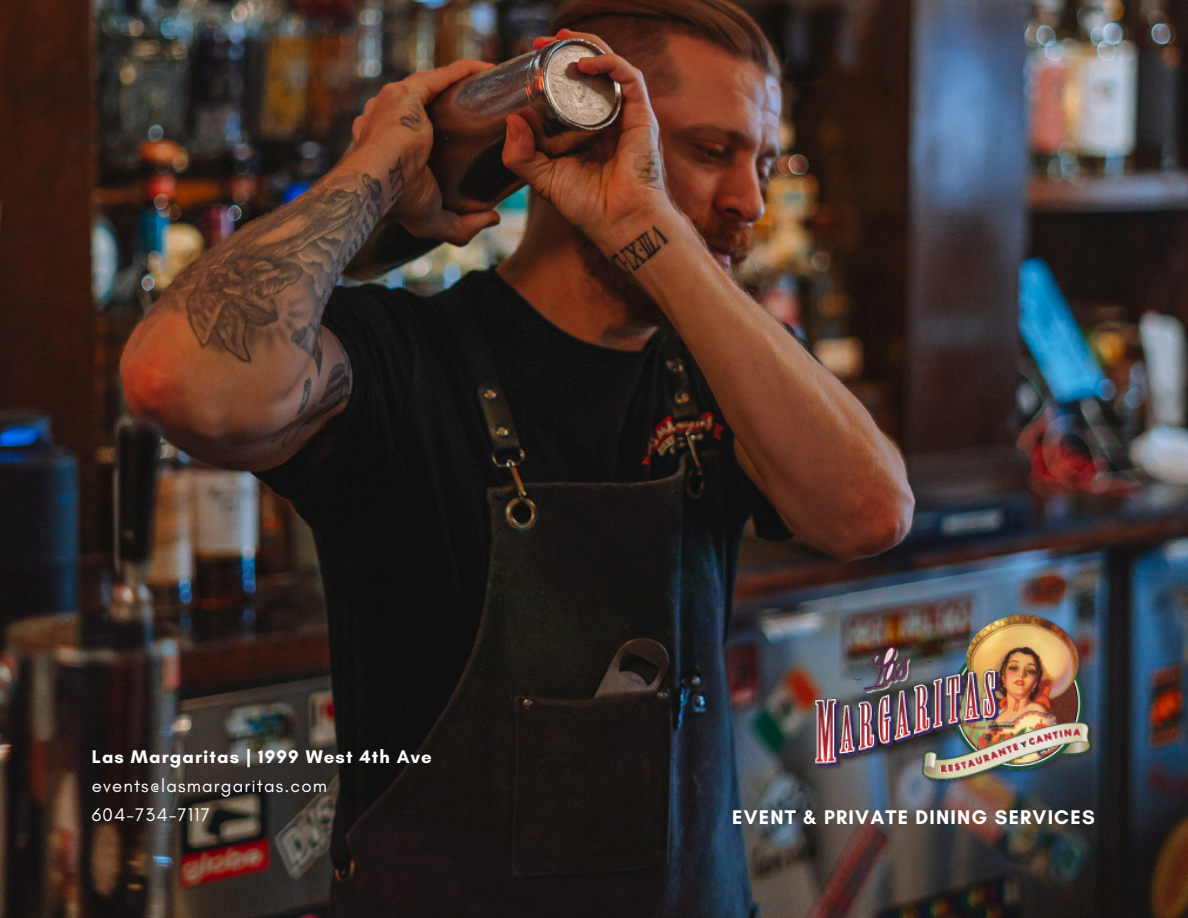
<style>
.page{position:relative;width:1188px;height:918px;background:#fff}
.page>*{position:absolute;margin:0;border:0;box-sizing:border-box;transform-origin:0 0}
.t1{font:700 20.1px "Glacial Indifference";letter-spacing:.06em;color:#fff}
.t2{font:18.6px "Glacial Indifference";letter-spacing:.06em;color:#fff}
.t3{font:700 18.6px "Glacial Indifference";letter-spacing:.06em;color:#fff}
</style>
<div class="page">
<img style="left:0;top:0;width:1188px;height:918px">
<img style="left:813px;top:614px;width:283px;height:172px">
<p class="t3" style="left:92px;top:745px;width:342px">Las Margaritas | 1999 West 4th Ave</p>
<p class="t2" style="left:92px;top:774px;width:237px">events@lasmargaritas.com</p>
<p class="t2" style="left:92px;top:803px;width:120px">604-734-7117</p>
<p class="t1" style="left:732px;top:805px;width:364px">EVENT &amp; PRIVATE DINING SERVICES</p>
</div>
